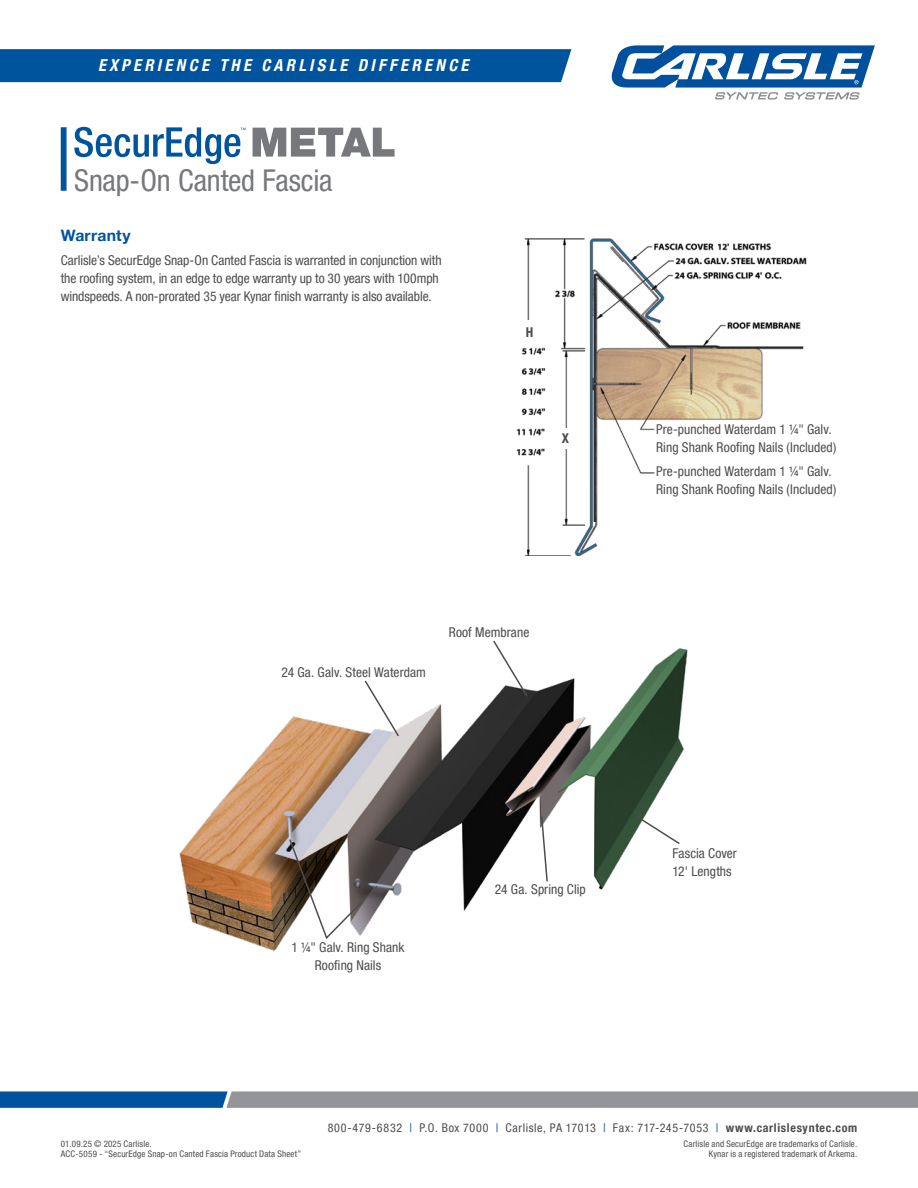
<style>
.page{position:relative;width:918px;height:1188px;background:#fff}
.page>*{position:absolute;margin:0;border:0;box-sizing:border-box;transform-origin:0 0}
.Product_SubHead{font:condensed 30px "Helvetica Neue LT Pro";letter-spacing:-.005em;color:#77787b}
.t1{font:italic 700 condensed 16.5px "Helvetica Neue LT Pro";letter-spacing:.205em;color:#fff}
.t2{font:700 15.75px "Helvetica Neue LT Pro";letter-spacing:.015em;color:#00549e}
.Body_Text{font:condensed 13.5px/18px "Helvetica Neue LT Pro";color:#4d4d4f}
.Body_Text-2{font:700 condensed 13.5px "Helvetica Neue LT Pro";color:#4d4d4f}
.t3{font:condensed 12px "Helvetica Neue LT Pro";letter-spacing:.05em;color:#4d4d4f}
.t4{font:condensed 9px/10.5px "Helvetica Neue LT Pro";letter-spacing:.02em;color:#4d4d4f;text-align:right}
.s1{color:#00549e}
.s2{font-weight:700}
</style>
<div class="page">
<img style="left:516px;top:239px;width:291px;height:316px">
<img style="left:179px;top:648px;width:509px;height:303px">
<svg style="left:363px;top:679px;width:37px;height:59px"></svg>
<svg style="left:492px;top:640px;width:37px;height:58px"></svg>
<svg style="left:540px;top:815px;width:9px;height:68px"></svg>
<svg style="left:635px;top:815px;width:46px;height:31px"></svg>
<svg style="left:288px;top:838px;width:91px;height:103px"></svg>
<svg style="left:0;top:1091px;width:918px;height:17px;background:#74899d"></svg>
<div style="left:0;top:49px;width:571px;height:33px;background:#00549e"></div>
<svg style="left:612px;top:45px;width:263px;height:55px"></svg>
<svg style="left:74px;top:127px;width:172px;height:37px"></svg>
<div style="left:61px;top:127px;width:6px;height:64px;background:#00549e"></div>
<svg style="left:253px;top:128px;width:142px;height:29px"></svg>
<div style="left:519px;top:320px;width:22px;height:20px;background:#fff"></div>
<img style="left:557px;top:351px;width:28px;height:76px">
<img style="left:557px;top:449px;width:28px;height:76px">
<div style="left:656px;top:424px;width:113px;height:82px;background:#fff"></div>
<p class="t1" style="left:98px;top:55px;width:372px">EXPERIENCE THE CARLISLE DIFFERENCE</p>
<p class="Product_SubHead" style="left:74px;top:162px;width:260px">Snap-On Canted Fascia</p>
<p class="t2" style="left:61px;top:225px;width:71px">Warranty</p>
<p class="Body_Text" style="left:61px;top:252px;width:382px">Carlisle’s SecurEdge Snap-On Canted Fascia is warranted in conjunction with the roofing system, in an edge to edge warranty up to 30 years with 100mph windspeeds. A non-prorated 35 year Kynar finish warranty is also available.</p>
<p class="Body_Text-2" style="left:526px;top:325px;width:9px">H</p>
<p class="Body_Text-2" style="left:562px;top:430px;width:9px">X</p>
<p class="Body_Text" style="left:281px;top:663px;width:146px">24 Ga. Galv. Steel Waterdam</p>
<p class="Body_Text" style="left:449px;top:623px;width:82px">Roof Membrane</p>
<p class="Body_Text" style="left:292px;top:938px;width:114px;text-align:center">1 ¼" Galv. Ring Shank<br>Roofing Nails</p>
<p class="Body_Text" style="left:495px;top:880px;width:92px">24 Ga. Spring Clip</p>
<p class="Body_Text" style="left:656px;top:420px;width:182px">Pre-punched Waterdam 1 ¼" Galv.<br>Ring Shank Roofing Nails (Included)</p>
<p class="Body_Text" style="left:656px;top:462px;width:182px">Pre-punched Waterdam 1 ¼" Galv.<br>Ring Shank Roofing Nails (Included)</p>
<p class="Body_Text" style="left:672px;top:844px;width:66px">Fascia Cover</p>
<p class="Body_Text" style="left:672px;top:862px;width:61px">12' Lengths</p>
<p class="t3" style="left:328px;top:1121px;width:531px">800-479-6832 <span class="s1">|</span> P.O. Box 7000 <span class="s1">|</span> Carlisle, PA 17013 <span class="s1">|</span> Fax: 717-245-7053 <span class="s1">|</span> <span class="s2">www.carlislesyntec.com</span></p>
<p class="t4" style="left:61px;top:1138px;width:92px">01.09.25 © 2025 Carlisle.</p>
<p class="t4" style="left:61px;top:1149px;width:242px">ACC-5059 - “SecurEdge Snap-on Canted Fascia Product Data Sheet”</p>
<p class="t4" style="left:684px;top:1138px;width:175px">Carlisle and SecurEdge are trademarks of Carlisle.<br>Kynar is a registered trademark of Arkema.</p>
</div>
